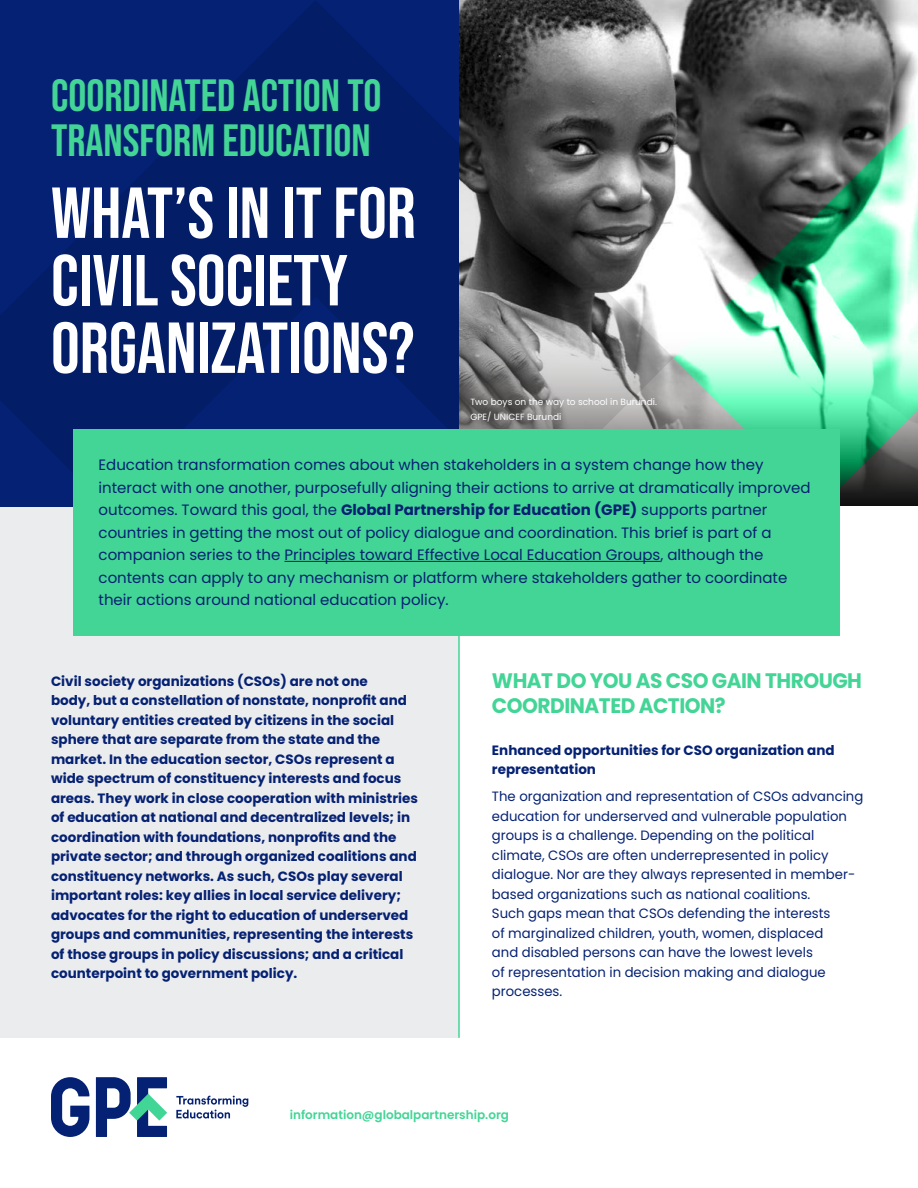
<style>
.page{position:relative;width:918px;height:1188px;background:#fff}
.page>*{position:absolute;margin:0;border:0;box-sizing:border-box;transform-origin:0 0}
.Header_Title-Green_S{font:72px/67.5px "Bebas Neue";color:#fff}
.Intro_title{font:45px/45px "Bebas Neue";color:#43d596}
.Body_Heading{font:700 21px/25.2px "Poppins";letter-spacing:-.025em;color:#43d596;scale:.96 1}
.Header_Green_Box_Tex{font:15px/22.5px "Poppins";color:#052173}
.Body_Content{font:700 13.5px/19.5px "Poppins";color:#052173}
.Body_Content-2{font:13.5px/19.5px "Poppins";color:#052173}
.t1{font:600 12px "Poppins";color:#43d596}
.Photo_Caption_Inside{font:9px "Poppins";color:#fff}
.s1{font-weight:700;color:#062172}
.s2{color:#062172}
</style>
<div class="page">
<svg style="left:96px;top:1077px;width:71px;height:60px"></svg>
<svg style="left:51px;top:1077px;width:38px;height:60px"></svg>
<svg style="left:176px;top:1096px;width:72px;height:23px"></svg>
<div style="left:0;top:506px;width:459px;height:532px;background:#ebeced"></div>
<hr style="left:458px;top:430px;width:2px;height:608px;background:#43d596">
<svg style="left:0;top:0;width:674px;height:506px;background:#26386d"></svg>
<svg style="left:674px;top:0;width:244px;height:506px;background:#7b9f90"></svg>
<div style="left:73px;top:429px;width:767px;height:207px;background:#43d596"></div>
<hr style="left:284px;top:561px;width:376px;height:1px;background:#062172">
<p class="Intro_title" style="left:51px;top:72px;width:332px">COORDINATED ACTION TO<br>TRANSFORM EDUCATION</p>
<p class="Header_Title-Green_S" style="left:51px;top:179px;width:366px">WHAT’S IN IT FOR</p>
<p class="Header_Title-Green_S" style="left:51px;top:246px;width:365px">CIVIL SOCIETY<br>ORGANIZATIONS?</p>
<p class="Photo_Caption_Inside" style="left:470px;top:397px;width:188px">Two boys on the way to school in Burundi.</p>
<p class="Photo_Caption_Inside" style="left:470px;top:412px;width:93px">GPE/ UNICEF Burundi</p>
<p class="Header_Green_Box_Tex" style="left:99px;top:454px;width:713px">Education transformation comes about when stakeholders in a system change how they interact with one another, purposefully aligning their actions to arrive at dramatically improved outcomes. Toward this goal, the <span class="s1">Global Partnership for Education (GPE)</span> supports partner countries in getting th<span class="s2">e most out of policy dialogue and coordination. This brief is part of a companion series to the Principles toward Effective Local Education Groups</span>, although the contents can apply to any mechanism or platform where stakeholders gather to coordinate their actions around national education policy.</p>
<p class="Body_Content" style="left:51px;top:672px;width:369px">Civil society organizations (CSOs) are not one<br>body, but a constellation of nonstate, nonprofit and voluntary entities created by citizens in the social sphere that are separate from the state and the market. In the education sector, CSOs represent a wide spectrum of constituency interests and focus areas. They work in close cooperation with ministries of education at national and decentralized levels; in coordination with foundations, nonprofits and the private sector; and through organized coalitions and constituency networks. As such, CSOs play several important roles: key allies in local service delivery; advocates for the right to education of underserved groups and communities, representing the interests of those groups in policy discussions; and a critical counterpoint to government policy.</p>
<p class="Body_Heading" style="left:492px;top:668px;width:387px">WHAT DO YOU AS CSO GAIN THROUGH<br>COORDINATED ACTION?</p>
<p class="Body_Content" style="left:492px;top:740px;width:344px">Enhanced opportunities for CSO organization and representation</p>
<p class="Body_Content-2" style="left:492px;top:787px;width:373px">The organization and representation of CSOs advancing education for underserved and vulnerable population groups is a challenge. Depending on the political climate, CSOs are often underrepresented in policy dialogue. Nor are they always represented in member&shy;based organizations such as national coalitions.<br>Such gaps mean that CSOs defending the interests<br>of marginalized children, youth, women, displaced<br>and disabled persons can have the lowest levels<br>of representation in decision making and dialogue processes.</p>
<p class="t1" style="left:290px;top:1108px;width:221px">information@globalpartnership.org</p>
</div>
